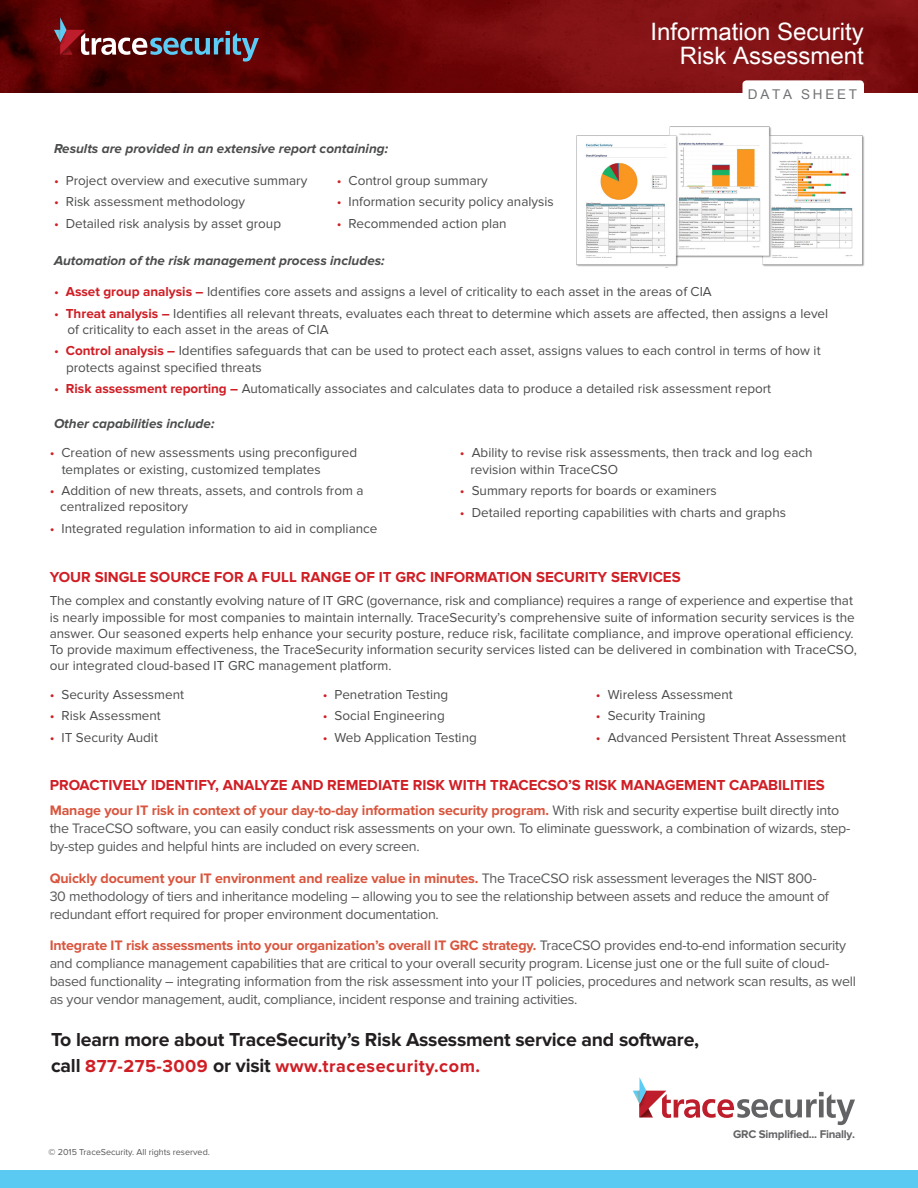
<style>
.page{position:relative;width:918px;height:1188px;background:#fff}
.page>*{position:absolute;margin:0;border:0;box-sizing:border-box;transform-origin:0 0}
.t1{font:24px/24px "Arial Unicode MS";color:#fff;text-align:right}
.t2{font:700 19.5px "Proxima Nova";letter-spacing:-.01em;color:#231f20}
.t3{font:700 18px "Proxima Nova";letter-spacing:.03em;color:#d01e25}
.t4{font:700 15px "Proxima Nova";color:#d01e25}
.t5{font:14.25px/18px "Proxima Nova";letter-spacing:-.02em;color:#57585a}
.t6{font:13.5px/16.2px "Proxima Nova";color:#4b4c4d}
.t7{font:italic 700 13.5px "Proxima Nova";color:#4b4c4d}
.t8{font:13.5px "Arial Unicode MS";letter-spacing:.2em;color:#717275}
.t9{font:700 11.55px "Proxima Nova";letter-spacing:-.02em;color:#636366}
.t10{font:9px "Proxima Nova";color:#57585a}
.s1{color:#d01e25}
.s2{font-weight:700;color:#d01e25}
.s3{font-weight:700;color:#d9553e}
.s4{font-size:19.5px;color:#231f20}
.s5{font-weight:700}
</style>
<div class="page">
<div style="left:0;top:1171px;width:918px;height:17px;background:#5bcaf3"></div>
<img style="left:0;top:0;width:918px;height:92px">
<div style="left:743px;top:80px;width:121px;height:25px;background:#fff;border-radius:4px"></div>
<svg style="left:54px;top:17px;width:205px;height:45px;background:#642c31"></svg>
<svg style="left:633px;top:1077px;width:222px;height:48px"></svg>
<img style="left:576px;top:126px;width:289px;height:142px">
<p class="t1" style="left:651px;top:19px;width:215px">Information Security<br>Risk Assessment</p>
<p class="t7" style="left:54px;top:141px;width:336px">Results are provided in an extensive report containing:</p>
<p class="t6" style="left:54px;top:172px;width:255px"><span class="s1">•</span> Project overview and executive summary</p>
<p class="t6" style="left:54px;top:194px;width:193px"><span class="s1">•</span> Risk assessment methodology</p>
<p class="t6" style="left:54px;top:215px;width:229px"><span class="s1">•</span> Detailed risk analysis by asset group</p>
<p class="t6" style="left:337px;top:172px;width:153px"><span class="s1">•</span> Control group summary</p>
<p class="t6" style="left:337px;top:194px;width:218px"><span class="s1">•</span> Information security policy analysis</p>
<p class="t6" style="left:337px;top:215px;width:171px"><span class="s1">•</span> Recommended action plan</p>
<p class="t7" style="left:54px;top:253px;width:332px">Automation of the risk management process includes:</p>
<p class="t8" style="left:748px;top:84px;width:111px">DATA SHEET</p>
<p class="t6" style="left:54px;top:284px;width:659px"><span class="s1">•</span> <span class="s2">Asset group analysis –</span> Identifies core assets and assigns a level of criticality to each asset in the areas of CIA</p>
<p class="t6" style="left:68px;top:305px;width:762px;text-indent:-14px"><span class="s1">•</span> <span class="s2">Threat analysis –</span> Identifies all relevant threats, evaluates each threat to determine which assets are affected, then assigns a level of criticality to each asset in the areas of CIA</p>
<p class="t6" style="left:66px;top:343px;width:756px;text-indent:-12px"><span class="s1">•</span> <span class="s2">Control analysis –</span> Identifies safeguards that can be used to protect each asset, assigns values to each control in terms of how it protects against specified threats</p>
<p class="t6" style="left:54px;top:381px;width:719px"><span class="s1">•</span> <span class="s2">Risk assessment reporting –</span> Automatically associates and calculates data to produce a detailed risk assessment report</p>
<p class="t7" style="left:54px;top:416px;width:162px">Other capabilities include:</p>
<p class="t6" style="left:62px;top:445px;width:297px;text-indent:-12px"><span class="s1">•</span> Creation of new assessments using preconfigured templates or existing, customized templates</p>
<p class="t6" style="left:60px;top:483px;width:305px;text-indent:-10px"><span class="s1">•</span> Addition of new threats, assets, and controls from a centralized repository</p>
<p class="t6" style="left:50px;top:521px;width:329px"><span class="s1">•</span> Integrated regulation information to aid in compliance</p>
<p class="t6" style="left:470px;top:445px;width:344px;text-indent:-10px"><span class="s1">•</span> Ability to revise risk assessments, then track and log each revision within TraceCSO</p>
<p class="t6" style="left:460px;top:483px;width:259px"><span class="s1">•</span> Summary reports for boards or examiners</p>
<p class="t6" style="left:460px;top:504px;width:328px"><span class="s1">•</span> Detailed reporting capabilities with charts and graphs</p>
<p class="t4" style="left:50px;top:569px;width:633px">YOUR SINGLE SOURCE FOR A FULL RANGE OF IT GRC INFORMATION SECURITY SERVICES</p>
<p class="t6" style="left:50px;top:593px;width:809px">The complex and constantly evolving nature of IT GRC (governance, risk and compliance) requires a range of experience and expertise that is nearly impossible for most companies to maintain internally. TraceSecurity’s comprehensive suite of information security services is the answer. Our seasoned experts help enhance your security posture, reduce risk, facilitate compliance, and improve operational efficiency.<br>To provide maximum effectiveness, the TraceSecurity information security services listed can be delivered in combination with TraceCSO, our integrated cloud-based IT GRC management platform.</p>
<p class="t6" style="left:50px;top:686px;width:136px"><span class="s1">•</span> Security Assessment</p>
<p class="t6" style="left:50px;top:708px;width:113px"><span class="s1">•</span> Risk Assessment</p>
<p class="t6" style="left:50px;top:730px;width:110px"><span class="s1">•</span> IT Security Audit</p>
<p class="t6" style="left:323px;top:686px;width:127px"><span class="s1">•</span> Penetration Testing</p>
<p class="t6" style="left:323px;top:708px;width:124px"><span class="s1">•</span> Social Engineering</p>
<p class="t6" style="left:323px;top:730px;width:156px"><span class="s1">•</span> Web Application Testing</p>
<p class="t6" style="left:596px;top:686px;width:138px"><span class="s1">•</span> Wireless Assessment</p>
<p class="t6" style="left:596px;top:708px;width:111px"><span class="s1">•</span> Security Training</p>
<p class="t6" style="left:596px;top:730px;width:252px"><span class="s1">•</span> Advanced Persistent Threat Assessment</p>
<p class="t4" style="left:50px;top:777px;width:777px">PROACTIVELY IDENTIFY, ANALYZE AND REMEDIATE RISK WITH TRACECSO’S RISK MANAGEMENT CAPABILITIES</p>
<p class="t5" style="left:50px;top:802px;width:802px"><span class="s3">Manage your IT risk in context of your day-to-day information security program.</span> With risk and security expertise built directly into the TraceCSO software, you can easily conduct risk assessments on your own. To eliminate guesswork, a combination of wizards, step&shy;by-step guides and helpful hints are included on every screen.</p>
<p class="t5" style="left:50px;top:869px;width:781px"><span class="s3">Quickly document your IT environment and realize value in minutes.</span> The TraceCSO risk assessment leverages the NIST 800-<br>30 methodology of tiers and inheritance modeling – allowing you to see the relationship between assets and reduce the amount of redundant effort required for proper environment documentation.</p>
<p class="t5" style="left:50px;top:937px;width:808px"><span class="s3">Integrate IT risk assessments into your organization’s overall IT GRC strategy.</span> TraceCSO provides end-to-end information security and compliance management capabilities that are critical to your overall security program. License just one or the full suite of cloud&shy;based functionality – integrating information from the risk assessment into your IT policies, procedures and network scan results, as well as your vendor management, audit, compliance, incident response and training activities.</p>
<p class="t2" style="left:51px;top:1028px;width:650px">To learn more about TraceSecurity’s Risk Assessment service and software,</p>
<p class="t3" style="left:51px;top:1055px;width:431px"><span class="s4">call</span> 877-275-3009 <span class="s4">or visit</span> www.tracesecurity.com.</p>
<p class="t10" style="left:49px;top:1147px;width:163px"><span class="s5">©</span> 2015 TraceSecurity. All rights reserved.</p>
<p class="t9" style="left:733px;top:1128px;width:124px">GRC Simplified... Finally.</p>
</div>
